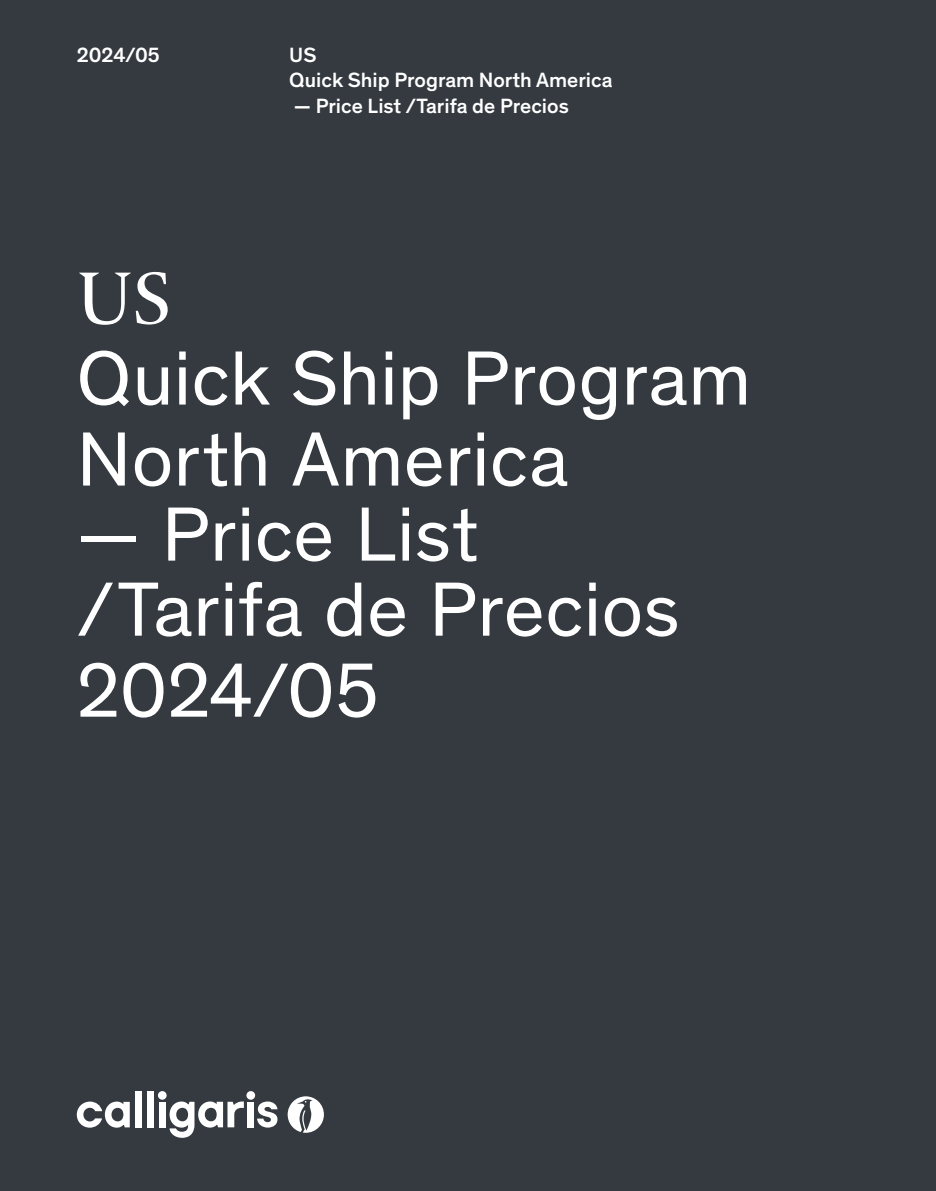
<style>
.page{position:relative;width:936px;height:1191px;background:#fff}
.page>*{position:absolute;margin:0;border:0;box-sizing:border-box;transform-origin:0 0}
.t1{font:79.5px "Practice";color:#fff}
.t2{font:78px/78px "Theinhardt";color:#fff}
.t3{font:500 21px/25.2px "Theinhardt";color:#fff}
</style>
<div class="page">
<div style="left:0;top:0;width:935px;height:1191px;background:#353a40"></div>
<svg style="left:77px;top:1101px;width:53px;height:26px"></svg>
<div style="left:135px;top:1091px;width:7px;height:36px;background:#fff"></div>
<div style="left:147px;top:1091px;width:7px;height:36px;background:#fff"></div>
<div style="left:159px;top:1101px;width:7px;height:26px;background:#fff"></div>
<svg style="left:169px;top:1101px;width:75px;height:36px"></svg>
<div style="left:247px;top:1101px;width:7px;height:26px;background:#fff"></div>
<svg style="left:257px;top:1101px;width:20px;height:26px"></svg>
<div style="left:246px;top:1091px;width:9px;height:8px;background:#fff;border-radius:50%"></div>
<div style="left:158px;top:1091px;width:9px;height:8px;background:#fff;border-radius:50%"></div>
<svg style="left:287px;top:1096px;width:37px;height:36px"></svg>
<p class="t3" style="left:77px;top:41px;width:84px">2024/05</p>
<p class="t3" style="left:289px;top:41px;width:325px">US<br>Quick Ship Program North America</p>
<p class="t3" style="left:294px;top:92px;width:276px">— Price List /Tarifa de Precios</p>
<h1 class="t1" style="left:77px;top:244px;width:96px">US</h1>
<h2 class="t2" style="left:77px;top:334px;width:676px;line-height:81px">Quick Ship Program<br>North America</h2>
<h2 class="t2" style="left:77px;top:491px;width:604px">— Price List /Tarifa de Precios<br>2024/05</h2>
</div>
